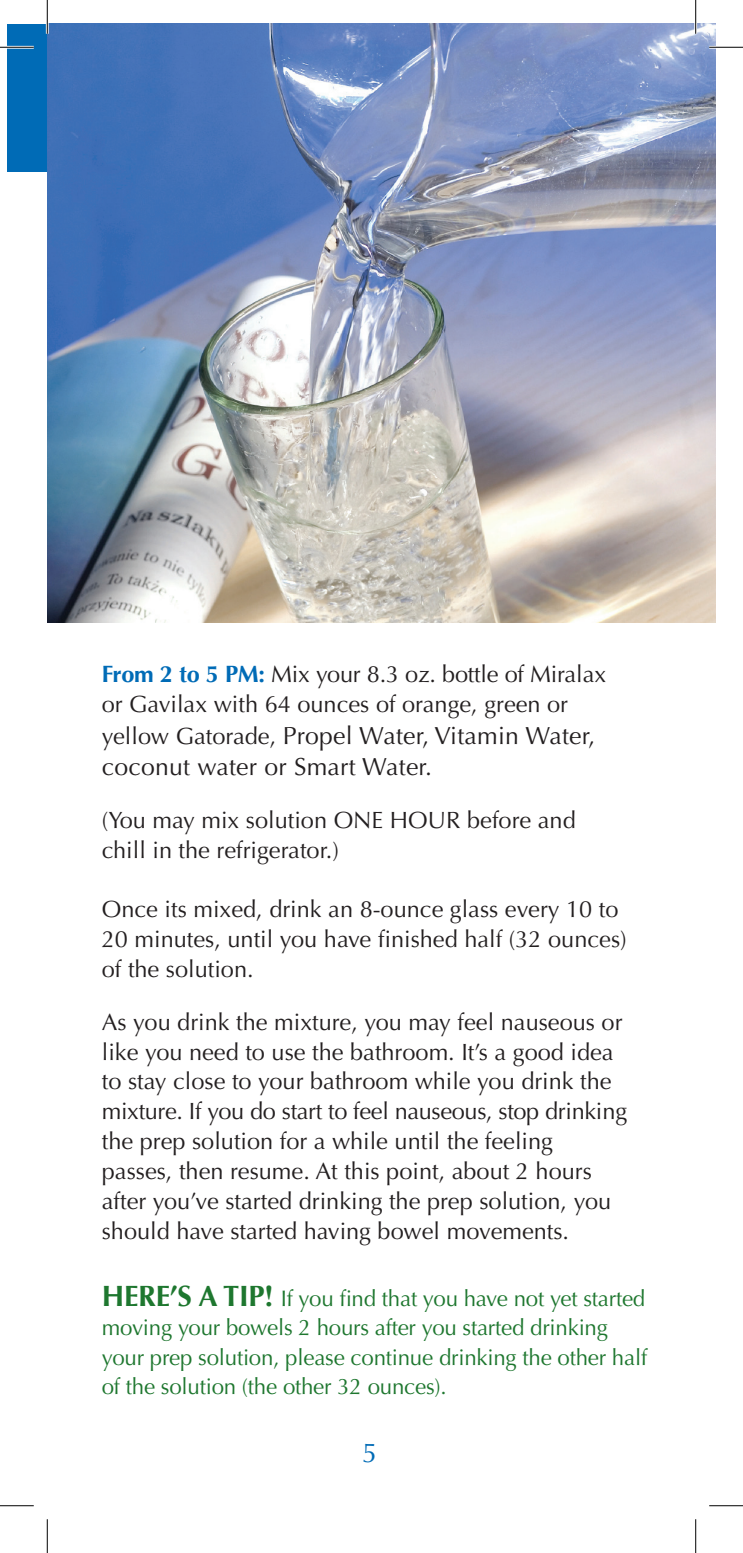
<style>
.page{position:relative;width:743px;height:1553px;background:#fff}
.page>*{position:absolute;margin:0;border:0;box-sizing:border-box;transform-origin:0 0}
.t1{font:27px "Optima";color:#006bb6}
.t2{font:24.75px/31.5px "Optima";letter-spacing:.01em;color:#231f20}
.t3{font:23.62px/29.9px "Optima";color:#231f20}
.t4{font:22.5px/29.2px "Optima";letter-spacing:-.01em;color:#1e772f}
.s1{font-weight:700;color:#006bb6}
.s2{font-size:23.62px}
.s3{font-style:inherit}
.s4{font-weight:700;font-size:29.25px}
</style>
<div class="page">
<div style="left:7px;top:25px;width:40px;height:147px;background:#006bb6"></div>
<img style="left:47px;top:23px;width:669px;height:599px">
<hr style="left:0;top:46px;width:34px;height:3px;background:#fff">
<hr style="left:709px;top:46px;width:33px;height:3px;background:#fff">
<hr style="left:46px;top:0;width:3px;height:34px;background:#fff">
<hr style="left:694px;top:0;width:3px;height:34px;background:#fff">
<hr style="left:0;top:47px;width:34px;height:1px;background:#000">
<hr style="left:709px;top:47px;width:33px;height:1px;background:#000">
<hr style="left:0;top:1505px;width:34px;height:1px;background:#000">
<hr style="left:709px;top:1505px;width:33px;height:1px;background:#000">
<hr style="left:47px;top:0;width:1px;height:34px;background:#000">
<hr style="left:47px;top:1519px;width:1px;height:33px;background:#000">
<hr style="left:695px;top:0;width:1px;height:34px;background:#000">
<hr style="left:695px;top:1519px;width:1px;height:33px;background:#000">
<p class="t3" style="left:102px;top:659px;width:506px"><span class="s1">From 2 to 5 PM:</span> Mix your 8.3 oz. bottle of Miralax</p>
<p class="t3" style="left:102px;top:689px;width:468px">or Gavilax with 64 ounces of orange, green or</p>
<p class="t2" style="left:102px;top:720px;width:495px"><span class="s2">yellow Gatorade,</span> Propel Water, Vitamin Water, coconut water or Smart Water.</p>
<p class="t3" style="left:102px;top:805px;width:475px">(You may mix solution ONE HOUR before and</p>
<p class="t3" style="left:102px;top:835px;width:238px">chill in the refrigerator.)</p>
<p class="t3" style="left:102px;top:895px;width:526px">Once its mixed, drink an 8-ounce glass every 10 to<br>20 minutes, until you have finished <span class="s3">half (32 ounces) </span>of the solution.</p>
<p class="t3" style="left:102px;top:1007px;width:527px">As you drink the mixture, you may feel nauseous or like you need to use the bathroom. It’s a good idea to stay close to your bathroom while you drink the mixture. If you do start to feel nauseous, stop drinking the prep solution for a while until the feeling</p>
<p class="t3" style="left:102px;top:1156px;width:511px">passes, then resume. At this point, about 2 hours after you’ve started drinking the prep solution, you</p>
<p class="t3" style="left:102px;top:1216px;width:469px">should have started having bowel movements.</p>
<p class="t4" style="left:102px;top:1284px;width:547px"><span class="s4">HERE’S A TIP!</span> If you find that you have not yet started moving your bowels 2 hours after you started drinking your prep solution, please continue drinking the other half of the solution (the other 32 ounces).</p>
<p class="t1" style="left:362px;top:1437px;width:17px">5</p>
</div>
